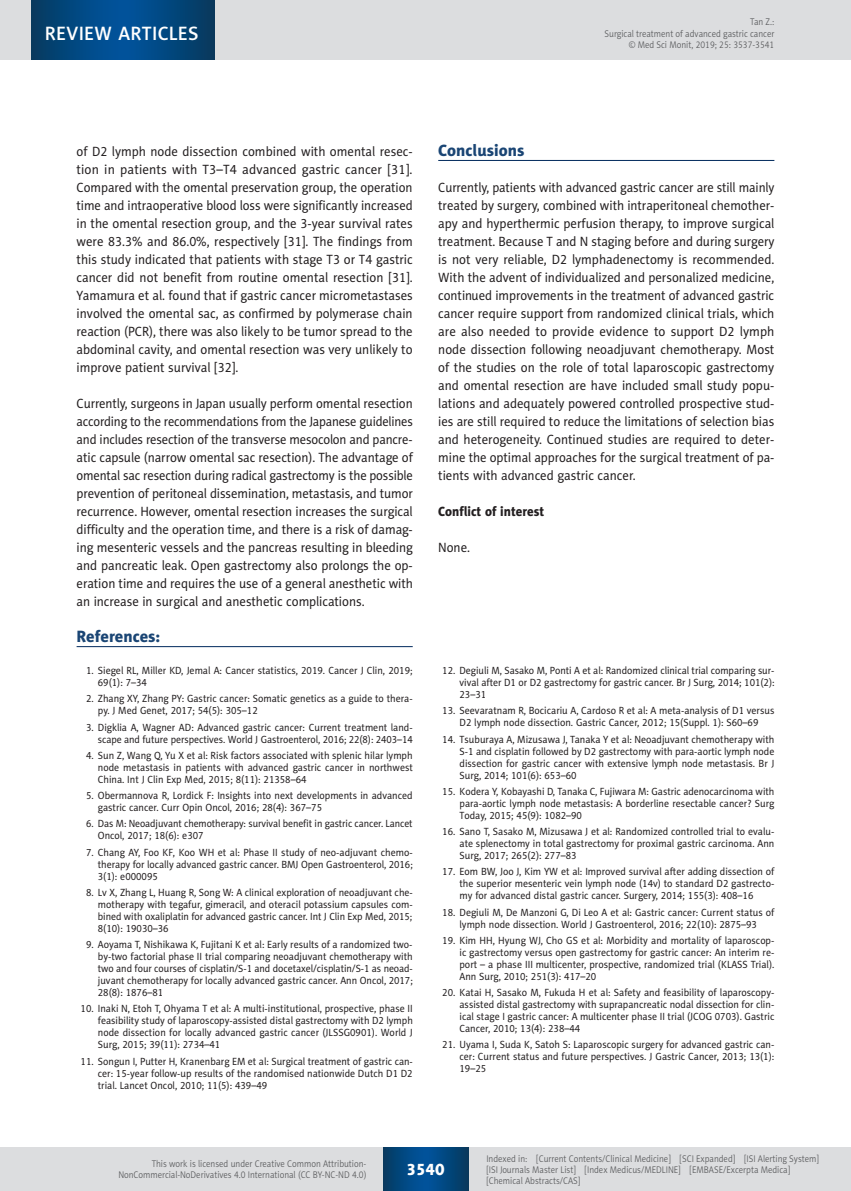
<style>
.page{position:relative;width:851px;height:1191px;background:#fff}
.page>*{position:absolute;margin:0;border:0;box-sizing:border-box;transform-origin:0 0}
.t1{font:19.5px "Naomi Sans EFN Medium";letter-spacing:.015em;color:#fff}
.MSM_Headline_1{font:16.5px "Naomi Sans EFN Heavy";color:#1a4574}
.MSM_Referencje_Tytul{font:16.5px "Naomi Sans EFN Heavy";color:#1a4574}
.t2{font:16.5px "Naomi Sans EFN Heavy";color:#fff}
.MSM_Body{font:13.5px/18px "Naomi Sans EFN";color:#231f20;text-align:justify;scale:.93 1}
.MSM_Body-2{font:13.5px/18px "Naomi Sans EFN";color:#231f20;text-align:justify;scale:.95 1}
.MSM_Body-3{font:13.5px/18px "Naomi Sans EFN";color:#231f20;text-align:justify;scale:.94 1}
.MSM_Headline_2{font:13.5px "Naomi Sans EFN Heavy";color:#231f20;scale:.95 1}
.MSM_Referencje_punkt{font:10.5px/12px "Naomi Sans EFN";color:#231f20;text-align:justify;scale:.95 1}
.MSM_Referencje_punkt-2{font:10.5px/12px "Naomi Sans EFN";color:#231f20;text-align:justify;scale:.94 1}
.MSM_Referencje_punkt-3{font:10.5px/12px "Naomi Sans EFN";color:#231f20;scale:.93 1}
.t3{font:9.75px/11.2px "Naomi Sans EFN Light";color:#57585a;text-align:right;scale:.9 1}
</style>
<div class="page">
<hr style="left:438px;top:160px;width:336px;height:1px;background:#00295c">
<hr style="left:77px;top:646px;width:335px;height:1px;background:#00295c">
<div style="left:0;top:1148px;width:850px;height:43px;background:#dcdddf"></div>
<svg style="left:383px;top:1147px;width:85px;height:43px;background:#02477e"></svg>
<div style="left:0;top:0;width:850px;height:60px;background:#dcdddf"></div>
<hr style="left:850px;top:0;width:1px;height:60px;background:#dcdddf">
<svg style="left:32px;top:0;width:183px;height:60px;background:#02477e"></svg>
<h1 class="t1" style="left:45px;top:22px;width:155px">REVIEW ARTICLES</h1>
<p class="t3" style="left:604px;top:16px;width:190px">Tan Z.:<br>Surgical treatment of advanced gastric cancer © Med Sci Monit, 2019; 25: 3537-3541</p>
<p class="MSM_Body-2" style="left:77px;top:142px;width:355px">of D2 lymph node dissection combined with omental resec&shy;tion in patients with T3–T4 advanced gastric cancer [31].<br>Compared with the omental preservation group, the operation time and intraoperative blood loss were significantly increased in the omental resection group, and the 3-year survival rates were 83.3% and 86.0%, respectively [31]. The findings from this study indicated that patients with stage T3 or T4 gastric cancer did not benefit from routine omental resection [31].<br>Yamamura et al. found that if gastric cancer micrometastases involved the omental sac, as confirmed by polymerase chain reaction (PCR), there was also likely to be tumor spread to the abdominal cavity, and omental resection was very unlikely to improve patient survival [32].</p>
<p class="MSM_Body-3" style="left:77px;top:394px;width:359px">Currently, surgeons in Japan usually perform omental resection according to the recommendations from the Japanese guidelines and includes resection of the transverse mesocolon and pancre&shy;atic capsule (narrow omental sac resection). The advantage of omental sac resection during radical gastrectomy is the possible prevention of peritoneal dissemination, metastasis, and tumor recurrence. However, omental resection increases the surgical difficulty and the operation time, and there is a risk of damag&shy;ing mesenteric vessels and the pancreas resulting in bleeding and pancreatic leak. Open gastrectomy also prolongs the op&shy;eration time and requires the use of a general anesthetic with an increase in surgical and anesthetic complications.</p>
<p class="MSM_Referencje_Tytul" style="left:77px;top:626px;width:85px">References:</p>
<p class="MSM_Referencje_punkt" style="left:98px;top:664px;width:333px;text-indent:-12px">1. Siegel RL, Miller KD, Jemal A: Cancer statistics, 2019. Cancer J Clin, 2019;<br>69(1): 7–34</p>
<p class="MSM_Referencje_punkt" style="left:98px;top:693px;width:333px;text-indent:-12px">2. Zhang XY, Zhang PY: Gastric cancer: Somatic genetics as a guide to thera&shy;py. J Med Genet, 2017; 54(5): 305–12</p>
<p class="MSM_Referencje_punkt" style="left:86px;top:721px;width:345px;text-align:right">3. Digklia A, Wagner AD: Advanced gastric cancer: Current treatment land&shy;scape and future perspectives. World J Gastroenterol, 2016; 22(8): 2403–14</p>
<p class="MSM_Referencje_punkt" style="left:98px;top:749px;width:333px;text-indent:-12px">4. Sun Z, Wang Q, Yu X et al: Risk factors associated with splenic hilar lymph node metastasis in patients with advanced gastric cancer in northwest China. Int J Clin Exp Med, 2015; 8(11): 21358–64</p>
<p class="MSM_Referencje_punkt" style="left:98px;top:789px;width:333px;text-indent:-12px">5. Obermannova R, Lordick F: Insights into next developments in advanced gastric cancer. Curr Opin Oncol, 2016; 28(4): 367–75</p>
<p class="MSM_Referencje_punkt-3" style="left:98px;top:818px;width:340px;text-indent:-12px">6. Das M: Neoadjuvant chemotherapy: survival benefit in gastric cancer. Lancet<br>Oncol, 2017; 18(6): e307</p>
<p class="MSM_Referencje_punkt" style="left:98px;top:846px;width:333px;text-indent:-12px">7. Chang AY, Foo KF, Koo WH et al: Phase II study of neo-adjuvant chemo&shy;therapy for locally advanced gastric cancer. BMJ Open Gastroenterol, 2016; 3(1): e000095</p>
<p class="MSM_Referencje_punkt" style="left:98px;top:886px;width:333px;text-indent:-12px">8. Lv X, Zhang L, Huang R, Song W: A clinical exploration of neoadjuvant che&shy;motherapy with tegafur, gimeracil, and oteracil potassium capsules com&shy;bined with oxaliplatin for advanced gastric cancer. Int J Clin Exp Med, 2015; 8(10): 19030–36</p>
<p class="MSM_Referencje_punkt" style="left:98px;top:938px;width:333px;text-indent:-12px">9. Aoyama T, Nishikawa K, Fujitani K et al: Early results of a randomized two&shy;by-two factorial phase II trial comparing neoadjuvant chemotherapy with two and four courses of cisplatin/S-1 and docetaxel/cisplatin/S-1 as neoad&shy;juvant chemotherapy for locally advanced gastric cancer. Ann Oncol, 2017; 28(8): 1876–81</p>
<p class="MSM_Referencje_punkt" style="left:98px;top:1003px;width:333px;text-indent:-17px">10. Inaki N, Etoh T, Ohyama T et al: A multi-institutional, prospective, phase II feasibility study of laparoscopy-assisted distal gastrectomy with D2 lymph node dissection for locally advanced gastric cancer (JLSSG0901). World J Surg, 2015; 39(11): 2734–41</p>
<p class="MSM_Referencje_punkt" style="left:98px;top:1055px;width:333px;text-indent:-17px">11. Songun I, Putter H, Kranenbarg EM et al: Surgical treatment of gastric can&shy;cer: 15-year follow-up results of the randomised nationwide Dutch D1 D2 trial. Lancet Oncol, 2010; 11(5): 439–49</p>
<p class="MSM_Headline_1" style="left:438px;top:140px;width:88px">Conclusions</p>
<p class="MSM_Body" style="left:438px;top:178px;width:363px">Currently, patients with advanced gastric cancer are still mainly treated by surgery, combined with intraperitoneal chemother&shy;apy and hyperthermic perfusion therapy, to improve surgical treatment. Because T and N staging before and during surgery is not very reliable, D2 lymphadenectomy is recommended.<br>With the advent of individualized and personalized medicine, continued improvements in the treatment of advanced gastric cancer require support from randomized clinical trials, which are also needed to provide evidence to support D2 lymph node dissection following neoadjuvant chemotherapy. Most of the studies on the role of total laparoscopic gastrectomy and omental resection are have included small study popu&shy;lations and adequately powered controlled prospective stud&shy;ies are still required to reduce the limitations of selection bias and heterogeneity. Continued studies are required to deter&shy;mine the optimal approaches for the surgical treatment of pa&shy;tients with advanced gastric cancer.</p>
<p class="MSM_Headline_2" style="left:438px;top:503px;width:113px">Conflict of interest</p>
<p class="MSM_Body-2" style="left:438px;top:538px;width:35px">None.</p>
<p class="MSM_Referencje_punkt-2" style="left:459px;top:664px;width:337px;text-indent:-17px">12. Degiuli M, Sasako M, Ponti A et al: Randomized clinical trial comparing sur&shy;vival after D1 or D2 gastrectomy for gastric cancer. Br J Surg, 2014; 101(2):<br>23–31</p>
<p class="MSM_Referencje_punkt" style="left:442px;top:705px;width:351px;text-align:center">13. Seevaratnam R, Bocicariu A, Cardoso R et al: A meta-analysis of D1 versus<br>D2 lymph node dissection. Gastric Cancer, 2012; 15(Suppl. 1): S60–69</p>
<p class="MSM_Referencje_punkt" style="left:459px;top:733px;width:333px;text-indent:-17px">14. Tsuburaya A, Mizusawa J, Tanaka Y et al: Neoadjuvant chemotherapy with S-1 and cisplatin followed by D2 gastrectomy with para-aortic lymph node dissection for gastric cancer with extensive lymph node metastasis. Br J Surg, 2014; 101(6): 653–60</p>
<p class="MSM_Referencje_punkt-2" style="left:459px;top:785px;width:336px;text-indent:-17px">15. Kodera Y, Kobayashi D, Tanaka C, Fujiwara M: Gastric adenocarcinoma with para-aortic lymph node metastasis: A borderline resectable cancer? Surg Today, 2015; 45(9): 1082–90</p>
<p class="MSM_Referencje_punkt" style="left:459px;top:825px;width:333px;text-indent:-17px">16. Sano T, Sasako M, Mizusawa J et al: Randomized controlled trial to evalu&shy;ate splenectomy in total gastrectomy for proximal gastric carcinoma. Ann Surg, 2017; 265(2): 277–83</p>
<p class="MSM_Referencje_punkt" style="left:459px;top:866px;width:333px;text-indent:-17px">17. Eom BW, Joo J, Kim YW et al: Improved survival after adding dissection of the superior mesenteric vein lymph node (14v) to standard D2 gastrecto&shy;my for advanced distal gastric cancer. Surgery, 2014; 155(3): 408–16</p>
<p class="MSM_Referencje_punkt" style="left:442px;top:906px;width:351px;text-align:center">18. Degiuli M, De Manzoni G, Di Leo A et al: Gastric cancer: Current status of lymph node dissection. World J Gastroenterol, 2016; 22(10): 2875–93</p>
<p class="MSM_Referencje_punkt" style="left:459px;top:934px;width:333px;text-indent:-17px">19. Kim HH, Hyung WJ, Cho GS et al: Morbidity and mortality of laparoscop&shy;ic gastrectomy versus open gastrectomy for gastric cancer: An interim re&shy;port – a phase III multicenter, prospective, randomized trial (KLASS Trial).<br>Ann Surg, 2010; 251(3): 417–20</p>
<p class="MSM_Referencje_punkt" style="left:459px;top:986px;width:333px;text-indent:-17px">20. Katai H, Sasako M, Fukuda H et al: Safety and feasibility of laparoscopy&shy;assisted distal gastrectomy with suprapancreatic nodal dissection for clin&shy;ical stage I gastric cancer: A multicenter phase II trial (JCOG 0703). Gastric Cancer, 2010; 13(4): 238–44</p>
<p class="MSM_Referencje_punkt" style="left:459px;top:1039px;width:333px;text-indent:-17px">21. Uyama I, Suda K, Satoh S: Laparoscopic surgery for advanced gastric can&shy;cer: Current status and future perspectives. J Gastric Cancer, 2013; 13(1):<br>19–25</p>
<p class="t3" style="left:118px;top:1158px;width:277px">This work is licensed under Creative Common Attribution-<br>NonCommercial-NoDerivatives 4.0 International (CC BY-NC-ND 4.0)</p>
<h2 class="t2" style="left:406px;top:1159px;width:40px">3540</h2>
<p class="t3" style="left:486px;top:1152px;width:371px;text-align:left">Indexed in: [Current Contents/Clinical Medicine] [SCI Expanded] [ISI Alerting System] [ISI Journals Master List] [Index Medicus/MEDLINE] [EMBASE/Excerpta Medica] [Chemical Abstracts/CAS]</p>
</div>
